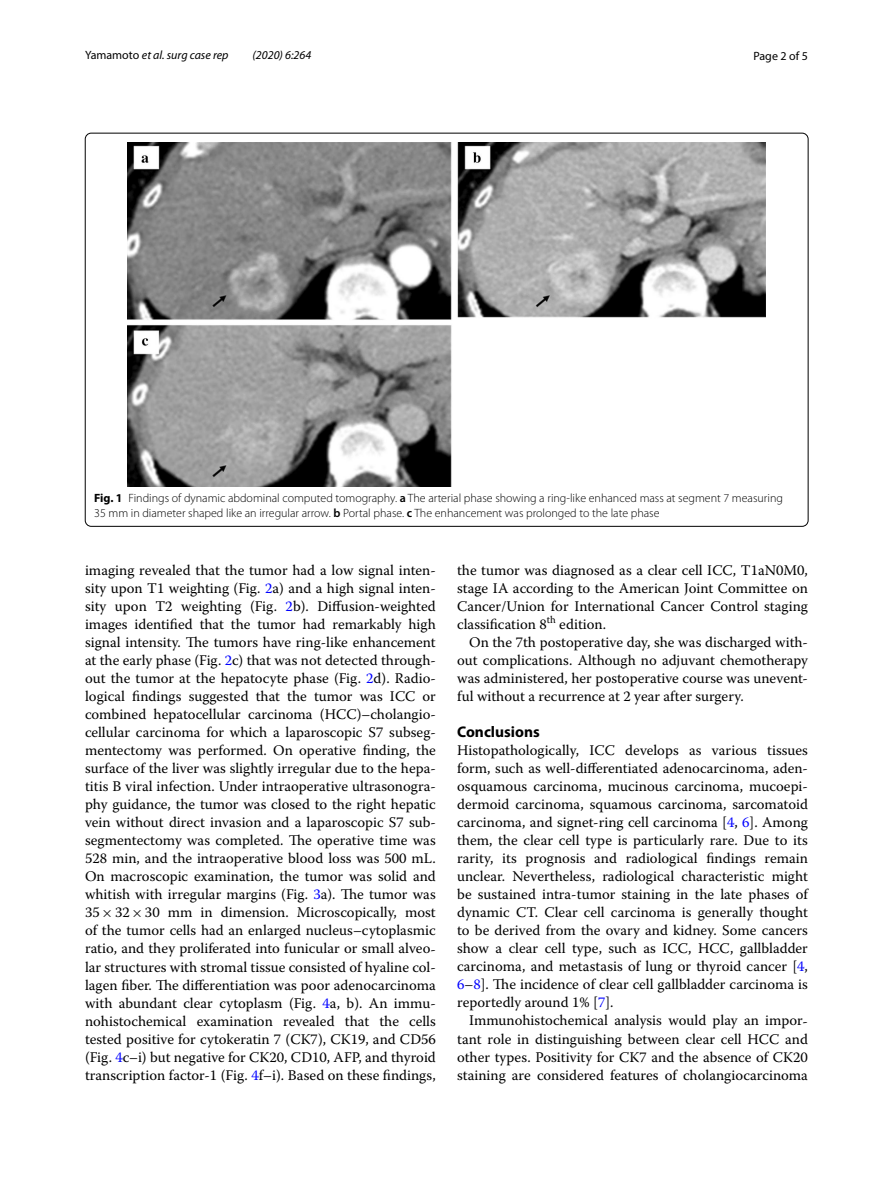
<style>
.page{position:relative;width:893px;height:1187px;background:#fff}
.page>*{position:absolute;margin:0;border:0;box-sizing:border-box;transform-origin:0 0}
.t1{font:700 15.45px "Myriad Pro";color:#000}
.t2{font:14.7px/18px "Warnock Pro";color:#000;text-align:justify}
.t3{font:300 12px/15px "Myriad Pro";color:#000}
.t4{font:italic 12px "Myriad Pro";color:#000}
.t5{font:12px "Myriad Pro";color:#000}
.s1{font-style:normal}
.s2{font-weight:700}
.s3{font-weight:600}
.s4{color:#00f}
.s5{font-family:"MTSY"}
</style>
<div class="page">
<img style="left:128px;top:142px;width:638px;height:344px">
<p class="t4" style="left:85px;top:48px;width:145px"><span class="s1">Yamamoto</span> et al. surg case rep</p>
<p class="t4" style="left:253px;top:48px;width:60px">(2020) 6:264</p>
<p class="t5" style="left:753px;top:48px;width:56px">Page 2 of 5</p>
<p class="t3" style="left:94px;top:490px;width:690px"><span class="s2">Fig. 1</span> Findings of dynamic abdominal computed tomography. <span class="s3">a</span> The arterial phase showing a ring-like enhanced mass at segment 7 measuring<br>35 mm in diameter shaped like an irregular arrow. <span class="s3">b</span> Portal phase. <span class="s3">c</span> The enhancement was prolonged to the late phase</p>
<p class="t2" style="left:85px;top:561px;width:352px">imaging revealed that the tumor had a low signal inten&shy;sity upon T1 weighting (Fig. <span class="s4">2</span>a) and a high signal inten&shy;sity upon T2 weighting (Fig. <span class="s4">2</span>b). Diffusion-weighted images identified that the tumor had remarkably high signal intensity. The tumors have ring-like enhancement at the early phase (Fig. <span class="s4">2</span>c) that was not detected through&shy;out the tumor at the hepatocyte phase (Fig. <span class="s4">2</span>d). Radio&shy;logical findings suggested that the tumor was ICC or combined hepatocellular carcinoma (HCC)–cholangio&shy;cellular carcinoma for which a laparoscopic S7 subseg&shy;mentectomy was performed. On operative finding, the surface of the liver was slightly irregular due to the hepa&shy;titis B viral infection. Under intraoperative ultrasonogra&shy;phy guidance, the tumor was closed to the right hepatic vein without direct invasion and a laparoscopic S7 sub&shy;segmentectomy was completed. The operative time was 528 min, and the intraoperative blood loss was 500 mL.<br>On macroscopic examination, the tumor was solid and whitish with irregular margins (Fig. <span class="s4">3</span>a). The tumor was 35<span class="s5">×</span>32<span class="s5">×</span>30 mm in dimension. Microscopically, most of the tumor cells had an enlarged nucleus–cytoplasmic ratio, and they proliferated into funicular or small alveo&shy;lar structures with stromal tissue consisted of hyaline col&shy;lagen fiber. The differentiation was poor adenocarcinoma with abundant clear cytoplasm (Fig. <span class="s4">4</span>a, b). An immu&shy;nohistochemical examination revealed that the cells tested positive for cytokeratin 7 (CK7), CK19, and CD56 (Fig. <span class="s4">4</span>c–i) but negative for CK20, CD10, AFP, and thyroid transcription factor-1 (Fig. <span class="s4">4</span>f–i). Based on these findings,</p>
<p class="t2" style="left:457px;top:561px;width:352px">the tumor was diagnosed as a clear cell ICC, T1aN0M0, stage IA according to the American Joint Committee on Cancer/Union for International Cancer Control staging classification 8<sup>th</sup> edition.</p>
<p class="t2" style="left:457px;top:633px;width:352px;text-indent:12px">On the 7th postoperative day, she was discharged with&shy;out complications. Although no adjuvant chemotherapy was administered, her postoperative course was unevent&shy;ful without a recurrence at 2 year after surgery.</p>
<p class="t1" style="left:457px;top:722px;width:84px">Conclusions</p>
<p class="t2" style="left:457px;top:741px;width:352px">Histopathologically, ICC develops as various tissues form, such as well-differentiated adenocarcinoma, aden&shy;osquamous carcinoma, mucinous carcinoma, mucoepi&shy;dermoid carcinoma, squamous carcinoma, sarcomatoid carcinoma, and signet-ring cell carcinoma [<span class="s4">4</span>, <span class="s4">6</span>]. Among them, the clear cell type is particularly rare. Due to its rarity, its prognosis and radiological findings remain unclear. Nevertheless, radiological characteristic might be sustained intra-tumor staining in the late phases of dynamic CT. Clear cell carcinoma is generally thought to be derived from the ovary and kidney. Some cancers show a clear cell type, such as ICC, HCC, gallbladder carcinoma, and metastasis of lung or thyroid cancer [<span class="s4">4</span>, <span class="s4">6</span>–<span class="s4">8</span>]. The incidence of clear cell gallbladder carcinoma is reportedly around 1% [<span class="s4">7</span>].</p>
<p class="t2" style="left:457px;top:1011px;width:352px;text-indent:12px">Immunohistochemical analysis would play an impor&shy;tant role in distinguishing between clear cell HCC and other types. Positivity for CK7 and the absence of CK20 staining are considered features of cholangiocarcinoma</p>
</div>
